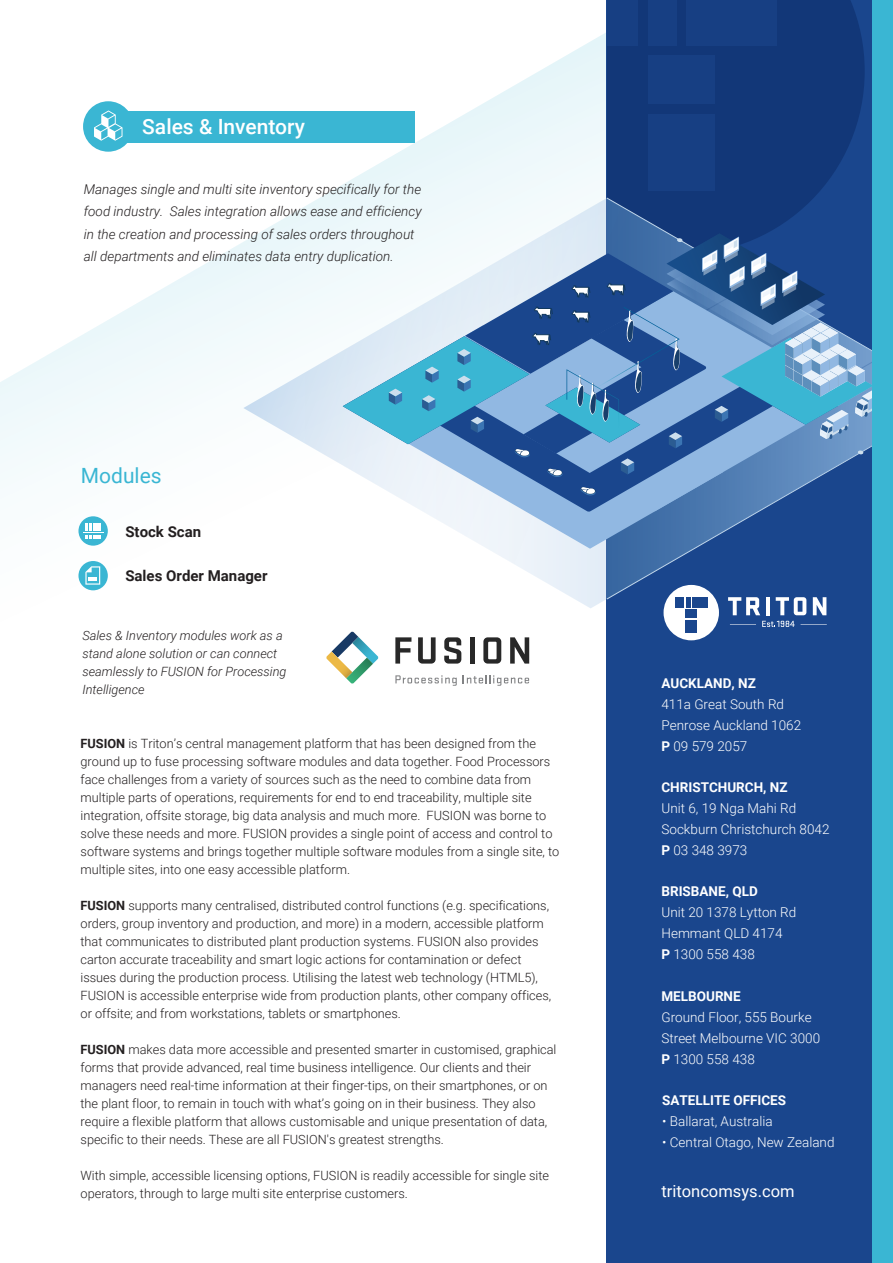
<style>
.page{position:relative;width:893px;height:1263px;background:#fff}
.page>*{position:absolute;margin:0;border:0;box-sizing:border-box;transform-origin:0 0}
.t1{font:500 21px "Roboto";color:#fff}
.t2{font:21px "Roboto";color:#3ab6d3}
.t3{font:16.5px "Roboto";color:#fff}
.t4{font:700 15px "Roboto";color:#231f20}
.t5{font:300 13.5px/21px "Roboto";color:#fff}
.t6{font:italic 300 13.5px/22.5px "Roboto";color:#231f20}
.t7{font:700 13.5px "Roboto";color:#fff}
.t8{font:300 12.75px/18px "Roboto";color:#231f20}
.t9{font:italic 300 12.75px/18px "Roboto";color:#231f20}
.s1{font-weight:700}
</style>
<div class="page">
<svg style="left:0;top:33px;width:606px;height:651px"></svg>
<div style="left:606px;top:0;width:287px;height:1263px;background:#1a468d"></div>
<svg style="left:607px;top:0;width:258px;height:197px;background:#123879"></svg>
<div style="left:607px;top:0;width:31px;height:45px;background:#173f83"></div>
<div style="left:648px;top:0;width:28px;height:45px;background:#173f83"></div>
<div style="left:686px;top:0;width:90px;height:45px;background:#173f83"></div>
<div style="left:648px;top:114px;width:67px;height:77px;background:#173f83"></div>
<div style="left:648px;top:56px;width:67px;height:48px;background:#173f83"></div>
<svg style="left:243px;top:198px;width:584px;height:410px"></svg>
<svg style="left:343px;top:477px;width:380px;height:72px"></svg>
<svg style="left:436px;top:477px;width:391px;height:35px"></svg>
<svg style="left:581px;top:486px;width:15px;height:9px"></svg>
<svg style="left:343px;top:233px;width:529px;height:244px"></svg>
<svg style="left:78px;top:516px;width:30px;height:30px"></svg>
<svg style="left:83px;top:523px;width:20px;height:15px"></svg>
<div style="left:78px;top:561px;width:30px;height:29px;background:#3ab6d3;border-radius:50%"></div>
<svg style="left:85px;top:566px;width:15px;height:19px"></svg>
<div style="left:872px;top:0;width:21px;height:1263px;background:#3ab6d3"></div>
<svg style="left:395px;top:675px;width:62px;height:11px"></svg>
<svg style="left:463px;top:675px;width:66px;height:11px"></svg>
<svg style="left:395px;top:637px;width:16px;height:27px"></svg>
<svg style="left:418px;top:637px;width:18px;height:27px"></svg>
<svg style="left:444px;top:637px;width:17px;height:27px"></svg>
<div style="left:470px;top:637px;width:5px;height:27px;background:#282828"></div>
<svg style="left:483px;top:637px;width:18px;height:27px"></svg>
<svg style="left:510px;top:637px;width:19px;height:27px"></svg>
<svg style="left:326px;top:631px;width:52px;height:53px"></svg>
<div style="left:664px;top:585px;width:55px;height:55px;background:#fff;border-radius:50%"></div>
<div style="left:675px;top:597px;width:9px;height:11px;background:#1a468d"></div>
<hr style="left:686px;top:597px;width:4px;height:11px;background:#1a468d">
<div style="left:692px;top:597px;width:15px;height:11px;background:#1a468d"></div>
<div style="left:686px;top:620px;width:11px;height:13px;background:#1a468d"></div>
<div style="left:686px;top:610px;width:11px;height:8px;background:#1a468d"></div>
<svg style="left:730px;top:624px;width:26px;height:1px"></svg>
<svg style="left:762px;top:621px;width:65px;height:6px"></svg>
<svg style="left:728px;top:597px;width:32px;height:18px"></svg>
<hr style="left:766px;top:597px;width:4px;height:18px;background:#fff">
<svg style="left:776px;top:597px;width:30px;height:18px"></svg>
<svg style="left:813px;top:597px;width:13px;height:18px"></svg>
<div style="left:121px;top:111px;width:294px;height:32px;background:#3ab6d3"></div>
<div style="left:83px;top:101px;width:50px;height:51px;background:#3ab6d3;border-radius:50%"></div>
<svg style="left:94px;top:110px;width:29px;height:31px"></svg>
<h1 class="t1" style="left:142px;top:112px;width:164px">Sales &amp; Inventory</h1>
<p class="t6" style="left:84px;top:177px;width:339px">Manages single and multi site inventory specifically for the food industry. Sales integration allows ease and efficiency in the creation and processing of sales orders throughout all departments and eliminates data entry duplication.</p>
<h1 class="t2" style="left:81px;top:461px;width:82px">Modules</h1>
<p class="t4" style="left:125px;top:521px;width:77px">Stock Scan</p>
<p class="t4" style="left:125px;top:565px;width:144px">Sales Order Manager</p>
<p class="t9" style="left:82px;top:626px;width:206px">Sales &amp; Inventory modules work as a stand alone solution or can connect seamlessly to FUSION for Processing<br>Intelligence</p>
<p class="t8" style="left:81px;top:734px;width:480px"><span class="s1">FUSION</span> is Triton’s central management platform that has been designed from the ground up to fuse processing software modules and data together. Food Processors face challenges from a variety of sources such as the need to combine data from multiple parts of operations, requirements for end to end traceability, multiple site integration, offsite storage, big data analysis and much more. FUSION was borne to solve these needs and more. FUSION provides a single point of access and control to software systems and brings together multiple software modules from a single site, to multiple sites, into one easy accessible platform.</p>
<p class="t8" style="left:81px;top:896px;width:472px"><span class="s1">FUSION</span> supports many centralised, distributed control functions (e.g. specifications, orders, group inventory and production, and more) in a modern, accessible platform that communicates to distributed plant production systems. FUSION also provides carton accurate traceability and smart logic actions for contamination or defect issues during the production process. Utilising the latest web technology (HTML5), FUSION is accessible enterprise wide from production plants, other company offices, or offsite; and from workstations, tablets or smartphones.</p>
<p class="t8" style="left:81px;top:1040px;width:477px"><span class="s1">FUSION</span> makes data more accessible and presented smarter in customised, graphical forms that provide advanced, real time business intelligence. Our clients and their managers need real-time information at their finger-tips, on their smartphones, or on the plant floor, to remain in touch with what’s going on in their business. They also require a flexible platform that allows customisable and unique presentation of data, specific to their needs. These are all FUSION's greatest strengths.</p>
<p class="t8" style="left:81px;top:1166px;width:470px">With simple, accessible licensing options, FUSION is readily accessible for single site operators, through to large multi site enterprise customers.</p>
<p class="t7" style="left:661px;top:674px;width:96px">AUCKLAND, NZ</p>
<p class="t5" style="left:661px;top:693px;width:141px">411a Great South Rd<br>Penrose Auckland 1062<br><span class="s1">P</span> 09 579 2057</p>
<p class="t7" style="left:661px;top:778px;width:128px">CHRISTCHURCH, NZ</p>
<p class="t5" style="left:661px;top:797px;width:170px">Unit 6, 19 Nga Mahi Rd<br>Sockburn Christchurch 8042<br><span class="s1">P</span> 03 348 3973</p>
<p class="t7" style="left:661px;top:882px;width:98px">BRISBANE, QLD</p>
<p class="t5" style="left:661px;top:902px;width:136px">Unit 20 1378 Lytton Rd<br>Hemmant QLD 4174<br><span class="s1">P</span> 1300 558 438</p>
<p class="t7" style="left:661px;top:986px;width:81px">MELBOURNE</p>
<p class="t5" style="left:661px;top:1006px;width:160px">Ground Floor, 555 Bourke<br>Street Melbourne VIC 3000<br><span class="s1">P</span> 1300 558 438</p>
<p class="t7" style="left:662px;top:1090px;width:125px">SATELLITE OFFICES</p>
<p class="t5" style="left:662px;top:1110px;width:112px">• Ballarat, Australia</p>
<p class="t5" style="left:662px;top:1131px;width:174px">• Central Otago, New Zealand</p>
<p class="t3" style="left:661px;top:1179px;width:135px">tritoncomsys.com</p>
</div>
